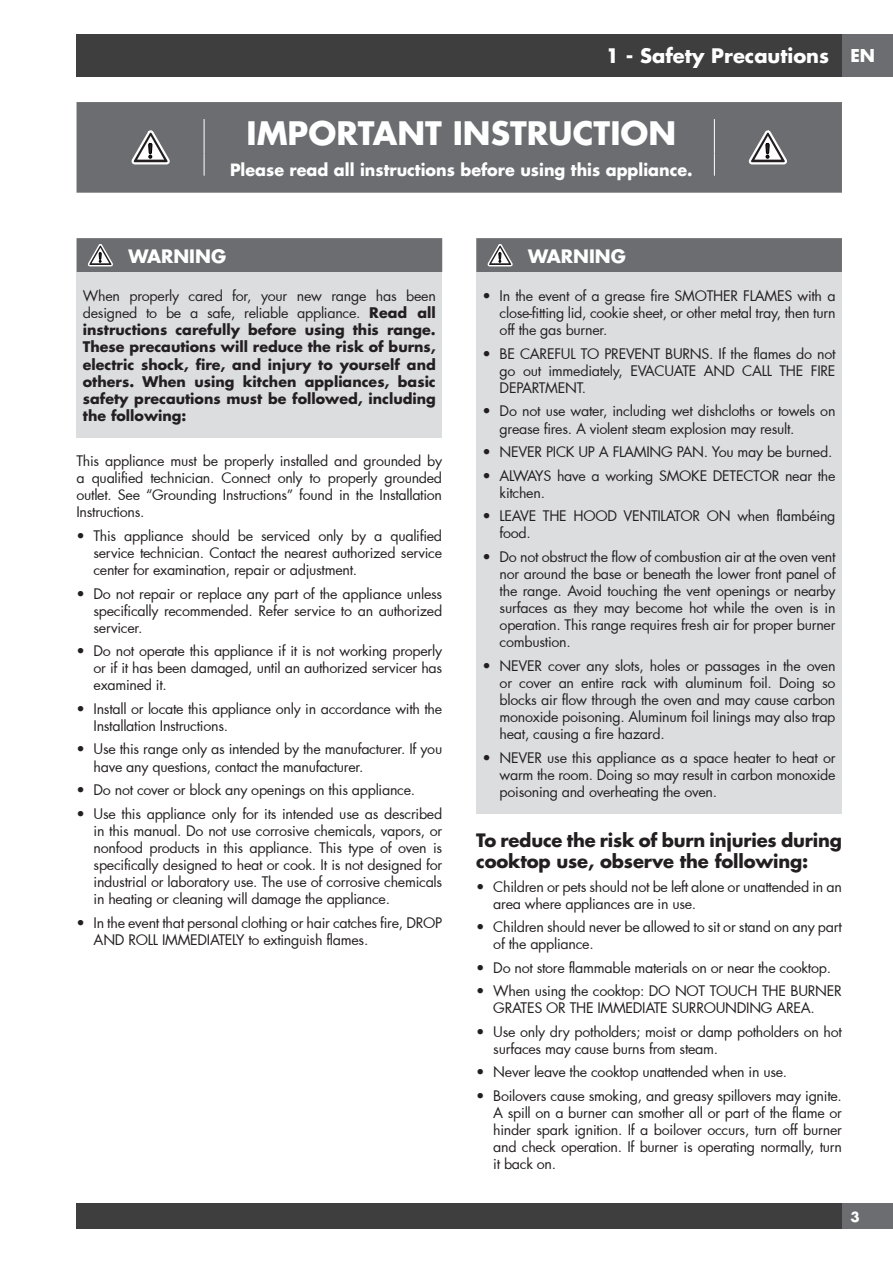
<style>
.page{position:relative;width:893px;height:1263px;background:#fff}
.page>*{position:absolute;margin:0;border:0;box-sizing:border-box;transform-origin:0 0}
.t1{font:700 31.5px "Futura Std";color:#fff}
.t2{font:700 19.5px "Futura Std";color:#fff}
.t3{font:700 18px/21.6px "Futura Std";letter-spacing:-.01em;color:#231f20}
.t4{font:700 18px "Futura Std";color:#fff}
.t5{font:700 17.25px "Futura Std";color:#fff}
.t6{font:700 16.5px "Futura Std";color:#fff}
.t7{font:14.25px/17.1px "Futura";letter-spacing:-.02em;color:#231f20}
.t8{font:700 14.25px/17.1px "Futura Std";color:#231f20;text-align:justify}
.t9{font:700 13.5px "Futura Std";color:#fff}
.s1{font-family:"Futura Std";font-weight:700}
</style>
<div class="page">
<div style="left:77px;top:34px;width:765px;height:43px;background:#3e3e3f"></div>
<div style="left:842px;top:34px;width:51px;height:43px;background:#6c6d70"></div>
<div style="left:77px;top:1203px;width:765px;height:26px;background:#3e3e3f"></div>
<div style="left:842px;top:1203px;width:51px;height:26px;background:#6c6d70"></div>
<div style="left:77px;top:272px;width:365px;height:166px;background:#dcdddf"></div>
<div style="left:77px;top:238px;width:365px;height:34px;background:#6c6d70"></div>
<div style="left:476px;top:272px;width:366px;height:542px;background:#dcdddf"></div>
<div style="left:476px;top:238px;width:366px;height:34px;background:#6c6d70"></div>
<div style="left:77px;top:102px;width:765px;height:91px;background:#6c6d70"></div>
<hr style="left:204px;top:119px;width:1px;height:35px;background:#fff">
<hr style="left:714px;top:119px;width:1px;height:35px;background:#fff">
<svg style="left:204px;top:154px;width:1px;height:22px"></svg>
<svg style="left:714px;top:154px;width:1px;height:22px"></svg>
<svg style="left:131px;top:130px;width:39px;height:35px"></svg>
<svg style="left:748px;top:130px;width:39px;height:35px"></svg>
<h2 class="t2" style="left:606px;top:43px;width:225px">1 - Safety Precautions</h2>
<h1 class="t1" style="left:246px;top:112px;width:431px">IMPORTANT INSTRUCTION</h1>
<p class="t6" style="left:230px;top:159px;width:464px">Please read all instructions before using this appliance.</p>
<p class="t5" style="left:850px;top:44px;width:26px">EN</p>
<p class="t4" style="left:128px;top:244px;width:99px">WARNING</p>
<p class="t7" style="left:83px;top:287px;width:354px">When properly cared for, your new range has been designed to be a safe, reliable appliance. <span class="s1">Read all</span></p>
<p class="t8" style="left:83px;top:321px;width:354px">instructions carefully before using this range.<br>These precautions will reduce the risk of burns, electric shock, fire, and injury to yourself and others. When using kitchen appliances, basic safety precautions must be followed, including the following:</p>
<p class="t7" style="left:76px;top:452px;width:367px;text-align:justify">This appliance must be properly installed and grounded by a qualified technician. Connect only to properly grounded outlet. See “Grounding Instructions” found in the Installation Instructions.</p>
<p class="t7" style="left:93px;top:527px;width:350px;text-align:justify;text-indent:-17px">• This appliance should be serviced only by a qualified service technician. Contact the nearest authorized service center for examination, repair or adjustment.</p>
<p class="t7" style="left:94px;top:584px;width:350px;text-align:justify;text-indent:-17px">• Do not repair or replace any part of the appliance unless specifically recommended. Refer service to an authorized servicer.</p>
<p class="t7" style="left:94px;top:642px;width:350px;text-align:justify;text-indent:-17px">• Do not operate this appliance if it is not working properly or if it has been damaged, until an authorized servicer has examined it.</p>
<p class="t7" style="left:94px;top:700px;width:350px;text-indent:-17px">• Install or locate this appliance only in accordance with the<br>Installation Instructions.</p>
<p class="t7" style="left:94px;top:740px;width:350px;text-indent:-17px">• Use this range only as intended by the manufacturer. If you have any questions, contact the manufacturer.</p>
<p class="t7" style="left:77px;top:781px;width:340px">• Do not cover or block any openings on this appliance.</p>
<p class="t7" style="left:94px;top:804px;width:350px;text-align:justify;text-indent:-17px">• Use this appliance only for its intended use as described in this manual. Do not use corrosive chemicals, vapors, or nonfood products in this appliance. This type of oven is specifically designed to heat or cook. It is not designed for industrial or laboratory use. The use of corrosive chemicals in heating or cleaning will damage the appliance.</p>
<p class="t7" style="left:94px;top:913px;width:350px;text-indent:-17px">• In the event that personal clothing or hair catches fire, DROP<br>AND ROLL IMMEDIATELY to extinguish flames.</p>
<p class="t4" style="left:528px;top:244px;width:99px">WARNING</p>
<p class="t7" style="left:500px;top:287px;width:337px;text-align:justify;text-indent:-17px">• In the event of a grease fire SMOTHER FLAMES with a close-fitting lid, cookie sheet, or other metal tray, then turn off the gas burner.</p>
<p class="t7" style="left:500px;top:345px;width:337px;text-align:justify;text-indent:-17px">• BE CAREFUL TO PREVENT BURNS. If the flames do not go out immediately, EVACUATE AND CALL THE FIRE DEPARTMENT.</p>
<p class="t7" style="left:500px;top:402px;width:337px;text-indent:-17px">• Do not use water, including wet dishcloths or towels on grease fires. A violent steam explosion may result.</p>
<p class="t7" style="left:483px;top:443px;width:351px">• NEVER PICK UP A FLAMING PAN. You may be burned.</p>
<p class="t7" style="left:500px;top:467px;width:337px;text-indent:-17px">• ALWAYS have a working SMOKE DETECTOR near the kitchen.</p>
<p class="t7" style="left:500px;top:507px;width:337px;text-indent:-17px">• LEAVE THE HOOD VENTILATOR ON when flambéing food.</p>
<p class="t7" style="left:500px;top:548px;width:337px;text-align:justify;text-indent:-17px">• Do not obstruct the flow of combustion air at the oven vent nor around the base or beneath the lower front panel of the range. Avoid touching the vent openings or nearby surfaces as they may become hot while the oven is in operation. This range requires fresh air for proper burner combustion.</p>
<p class="t7" style="left:500px;top:657px;width:337px;text-align:justify;text-indent:-17px">• NEVER cover any slots, holes or passages in the oven or cover an entire rack with aluminum foil. Doing so blocks air flow through the oven and may cause carbon monoxide poisoning. Aluminum foil linings may also trap heat, causing a fire hazard.</p>
<p class="t7" style="left:500px;top:749px;width:337px;text-align:justify;text-indent:-17px">• NEVER use this appliance as a space heater to heat or warm the room. Doing so may result in carbon monoxide poisoning and overheating the oven.</p>
<p class="t3" style="left:476px;top:829px;width:367px">To reduce the risk of burn injuries during cooktop use, observe the following:</p>
<p class="t7" style="left:493px;top:877px;width:350px;text-indent:-17px">• Children or pets should not be left alone or unattended in an area where appliances are in use.</p>
<p class="t7" style="left:493px;top:918px;width:350px;text-indent:-17px">• Children should never be allowed to sit or stand on any part of the appliance.</p>
<p class="t7" style="left:476px;top:959px;width:356px">• Do not store flammable materials on or near the cooktop.</p>
<p class="t7" style="left:493px;top:982px;width:350px;text-indent:-17px">• When using the cooktop: DO NOT TOUCH THE BURNER<br>GRATES OR THE IMMEDIATE SURROUNDING AREA.</p>
<p class="t7" style="left:493px;top:1023px;width:350px;text-indent:-17px">• Use only dry potholders; moist or damp potholders on hot surfaces may cause burns from steam.</p>
<p class="t7" style="left:476px;top:1063px;width:312px">• Never leave the cooktop unattended when in use.</p>
<p class="t7" style="left:493px;top:1087px;width:350px;text-align:justify;text-indent:-17px">• Boilovers cause smoking, and greasy spillovers may ignite.<br>A spill on a burner can smother all or part of the flame or hinder spark ignition. If a boilover occurs, turn off burner and check operation. If burner is operating normally, turn it back on.</p>
<p class="t9" style="left:850px;top:1208px;width:11px">3</p>
</div>
